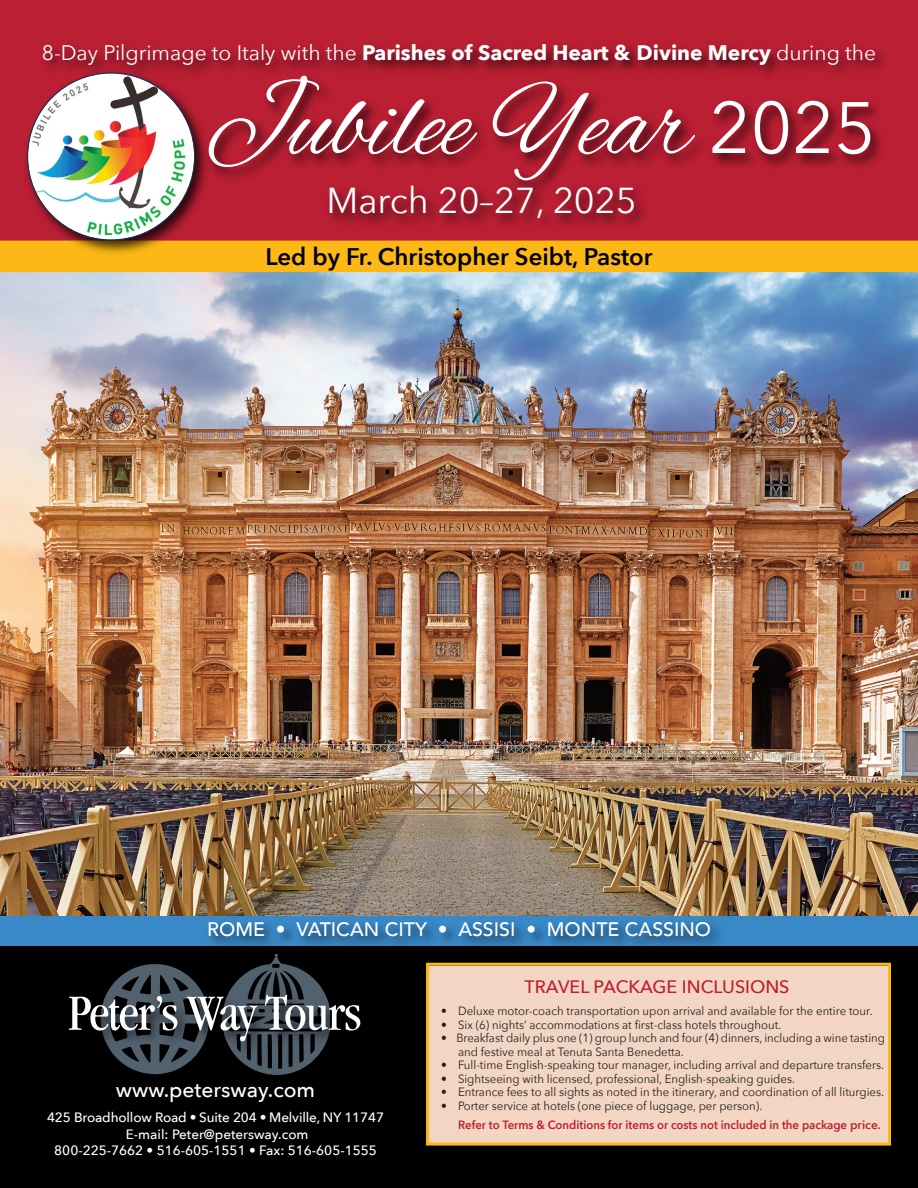
<style>
.page{position:relative;width:918px;height:1188px;background:#fff}
.page>*{position:absolute;margin:0;border:0;box-sizing:border-box;transform-origin:0 0}
.t1{font:108px "Alex Brush";color:#fff;scale:.95 1}
.t2{font:condensed 52.5px "Garamond";letter-spacing:-.025em;color:#fff}
.t3{font:36px "Avenir Next";color:#fff}
.t4{font:600 24px "Avenir Next";color:#000}
.t5{font:21px "Avenir Next";color:#fff}
.t6{font:500 21px "Avenir Next";color:#fff}
.t7{font:500 19.5px "Avenir";color:#fff}
.t8{font:500 18px "Avenir Next";color:#ba1f33}
.t9{font:500 13.5px "Avenir Next";color:#fff}
.t10{font:12px/13.5px "Avenir Next";color:#231f20;scale:.95 1}
.t11{font:600 12px "Avenir Next";color:#ba1f33;scale:.95 1}
.s1{font-weight:700}
.s2{font-family:"Avenir Next";font-size:72px}
</style>
<div class="page">
<img style="left:0;top:272px;width:918px;height:635px">
<div style="left:0;top:937px;width:918px;height:251px;background:#000"></div>
<div style="left:0;top:0;width:918px;height:241px;background:#ba1f33"></div>
<img style="left:0;top:46px;width:918px;height:195px">
<div style="left:429px;top:966px;width:459px;height:177px;background:#f2d6c3"></div>
<div style="left:426px;top:963px;width:465px;height:183px;border:3px solid #fcb814"></div>
<img style="left:0;top:907px;width:918px;height:60px">
<div style="left:0;top:241px;width:918px;height:31px;background:#fcb814"></div>
<img style="left:20px;top:65px;width:194px;height:189px">
<svg style="left:27px;top:72px;width:168px;height:169px"></svg>
<img style="left:96px;top:954px;width:234px;height:27px">
<img style="left:100px;top:981px;width:230px;height:94px">
<p class="t5" style="left:42px;top:39px;width:836px">8-Day Pilgrimage to Italy with the <span class="s1">Parishes of Sacred Heart &amp; Divine Mercy</span> during the</p>
<p class="t1" style="left:205px;top:64px;width:708px">Jubilee Year <span class="s2">2025</span></p>
<p class="t3" style="left:326px;top:177px;width:312px">March 20–27, 2025</p>
<p class="t4" style="left:266px;top:241px;width:388px">Led by Fr. Christopher Seibt, Pastor</p>
<p class="t7" style="left:207px;top:916px;width:505px">ROME • VATICAN CITY • ASSISI • MONTE CASSINO</p>
<p class="t2" style="left:68px;top:993px;width:295px">Peter’s Way Tours</p>
<p class="t6" style="left:116px;top:1076px;width:201px">www.petersway.com</p>
<p class="t9" style="left:47px;top:1109px;width:338px">425 Broadhollow Road • Suite 204 • Melville, NY 11747</p>
<p class="t9" style="left:126px;top:1125px;width:184px">E-mail: Peter@petersway.com</p>
<p class="t9" style="left:54px;top:1142px;width:324px">800-225-7662 • 516-605-1551 • Fax: 516-605-1555</p>
<p class="t8" style="left:524px;top:975px;width:267px">TRAVEL PACKAGE INCLUSIONS</p>
<p class="t10" style="left:441px;top:1005px;width:456px">• Deluxe motor-coach transportation upon arrival and available for the entire tour.</p>
<p class="t10" style="left:441px;top:1018px;width:360px">• Six (6) nights’ accommodations at first-class hotels throughout.</p>
<p class="t10" style="left:458px;top:1032px;width:451px;text-indent:-17px">• Breakfast daily plus one (1) group lunch and four (4) dinners, including a wine tasting and festive meal at Tenuta Santa Benedetta.</p>
<p class="t10" style="left:441px;top:1059px;width:468px">• Full-time English-speaking tour manager, including arrival and departure transfers.</p>
<p class="t10" style="left:441px;top:1072px;width:374px">• Sightseeing with licensed, professional, English-speaking guides.</p>
<p class="t10" style="left:441px;top:1086px;width:468px">• Entrance fees to all sights as noted in the itinerary, and coordination of all liturgies.</p>
<p class="t10" style="left:441px;top:1099px;width:340px">• Porter service at hotels (one piece of luggage, per person).</p>
<p class="t11" style="left:458px;top:1117px;width:447px">Refer to Terms &amp; Conditions for items or costs not included in the package price.</p>
</div>
